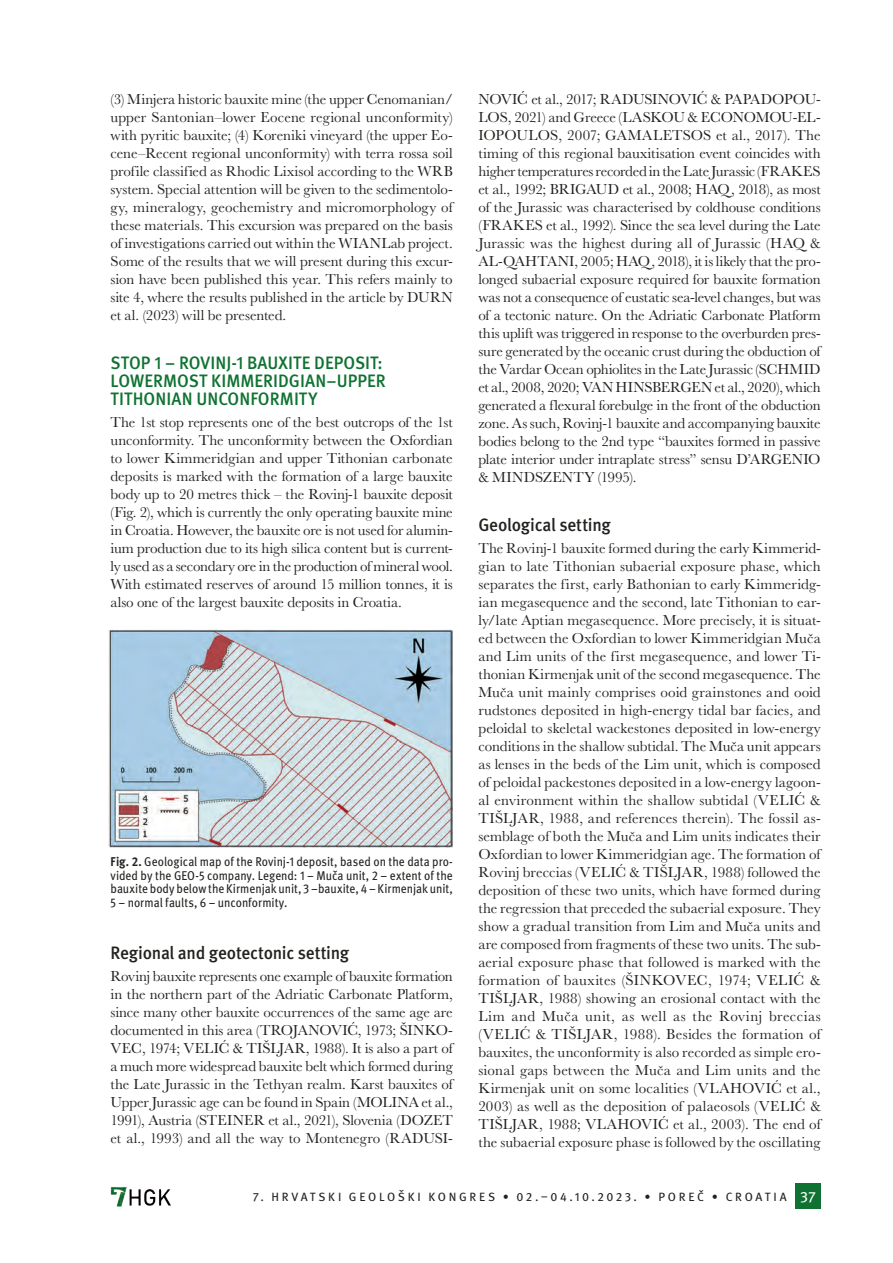
<style>
.page{position:relative;width:893px;height:1263px;background:#fff}
.page>*{position:absolute;margin:0;border:0;box-sizing:border-box;transform-origin:0 0}
.t1{font:500 18px/18px "Meta Pro";color:#0f7232;scale:.95 1}
.t2{font:500 18px "Meta Pro";letter-spacing:-.015em;color:#20231e;scale:.95 1}
.t3{font:15px/18px "Baskerville MT Pro";letter-spacing:-.005em;color:#20231e;text-align:justify}
.t4{font:12.75px/13.5px "Meta Pro";color:#20231e;text-align:justify;scale:.9 1}
.t5{font:12px "Meta Pro";letter-spacing:.225em;color:#20231e}
.s1{font-weight:700}
.s2{font-size:15px;color:#fff}
</style>
<div class="page">
<div style="left:795px;top:1184px;width:26px;height:25px;background:#0f7232"></div>
<img style="left:111px;top:1187px;width:59px;height:20px">
<img style="left:109px;top:629px;width:344px;height:218px">
<p class="t3" style="left:111px;top:90px;width:344px">(3) Minjera historic bauxite mine (the upper Cenomanian/ upper Santonian–lower Eocene regional unconformity) with pyritic bauxite; (4) Koreniki vineyard (the upper Eo&shy;cene–Recent regional unconformity) with terra rossa soil profile classified as Rhodic Lixisol according to the WRB system. Special attention will be given to the sedimentolo&shy;gy, mineralogy, geochemistry and micromorphology of these materials. This excursion was prepared on the basis of investigations carried out within the WIANLab project.<br>Some of the results that we will present during this excur&shy;sion have been published this year. This refers mainly to site 4, where the results published in the article by DURN et al. (2023) will be presented.</p>
<p class="t1" style="left:111px;top:354px;width:291px">STOP 1 – ROVINJ-1 BAUXITE DEPOSIT:<br>LOWERMOST KIMMERIDGIAN–UPPER<br>TITHONIAN UNCONFORMITY</p>
<p class="t3" style="left:111px;top:413px;width:344px">The 1st stop represents one of the best outcrops of the 1st unconformity. The unconformity between the Oxfordian to lower Kimmeridgian and upper Tithonian carbonate deposits is marked with the formation of a large bauxite body up to 20 metres thick – the Rovinj-1 bauxite deposit (Fig. 2), which is currently the only operating bauxite mine in Croatia. However, the bauxite ore is not used for alumin&shy;ium production due to its high silica content but is current&shy;ly used as a secondary ore in the production of mineral wool.<br>With estimated reserves of around 15 million tonnes, it is also one of the largest bauxite deposits in Croatia.</p>
<p class="t4" style="left:111px;top:855px;width:382px"><span class="s1">Fig. 2.</span> Geological map of the Rovinj-1 deposit, based on the data pro&shy;vided by the GEO-5 company. Legend: 1 – Muča unit, 2 – extent of the bauxite body below the Kirmenjak unit, 3 –bauxite, 4 – Kirmenjak unit, 5 – normal faults, 6 – unconformity.</p>
<p class="t2" style="left:111px;top:941px;width:253px">Regional and geotectonic setting</p>
<p class="t3" style="left:111px;top:967px;width:344px">Rovinj bauxite represents one example of bauxite formation in the northern part of the Adriatic Carbonate Platform, since many other bauxite occurrences of the same age are documented in this area (TROJANOVIĆ, 1973; ŠINKO-VEC, 1974; VELIĆ &amp; TIŠLJAR, 1988). It is also a part of a much more widespread bauxite belt which formed during the Late Jurassic in the Tethyan realm. Karst bauxites of Upper Jurassic age can be found in Spain (MOLINA et al., 1991), Austria (STEINER et al., 2021), Slovenia (DOZET et al., 1993) and all the way to Montenegro (RADUSI-</p>
<p class="t3" style="left:478px;top:90px;width:344px">NOVIĆ et al., 2017; RADUSINOVIĆ &amp; PAPADOPOU-LOS, 2021) and Greece (LASKOU &amp; ECONOMOU-EL-IOPOULOS, 2007; GAMALETSOS et al., 2017). The timing of this regional bauxitisation event coincides with higher temperatures recorded in the Late Jurassic (FRAKES et al., 1992; BRIGAUD et al., 2008; HAQ, 2018), as most of the Jurassic was characterised by coldhouse conditions (FRAKES et al., 1992). Since the sea level during the Late Jurassic was the highest during all of Jurassic (HAQ &amp; AL-QAHTANI, 2005; HAQ, 2018), it is likely that the pro&shy;longed subaerial exposure required for bauxite formation was not a consequence of eustatic sea-level changes, but was of a tectonic nature. On the Adriatic Carbonate Platform this uplift was triggered in response to the overburden pres&shy;sure generated by the oceanic crust during the obduction of the Vardar Ocean ophiolites in the Late Jurassic (SCHMID et al., 2008, 2020; VAN HINSBERGEN et al., 2020), which generated a flexural forebulge in the front of the obduction zone. As such, Rovinj-1 bauxite and accompanying bauxite bodies belong to the 2nd type “bauxites formed in passive plate interior under intraplate stress” sensu D’ARGENIO &amp; MINDSZENTY (1995).</p>
<p class="t2" style="left:478px;top:513px;width:141px">Geological setting</p>
<p class="t3" style="left:478px;top:539px;width:344px">The Rovinj-1 bauxite formed during the early Kimmerid&shy;gian to late Tithonian subaerial exposure phase, which separates the first, early Bathonian to early Kimmeridg&shy;ian megasequence and the second, late Tithonian to ear&shy;ly/late Aptian megasequence. More precisely, it is situat&shy;ed between the Oxfordian to lower Kimmeridgian Muča and Lim units of the first megasequence, and lower Ti&shy;thonian Kirmenjak unit of the second megasequence. The Muča unit mainly comprises ooid grainstones and ooid rudstones deposited in high-energy tidal bar facies, and peloidal to skeletal wackestones deposited in low-energy conditions in the shallow subtidal. The Muča unit appears as lenses in the beds of the Lim unit, which is composed of peloidal packestones deposited in a low-energy lagoon&shy;al environment within the shallow subtidal (VELIĆ &amp; TIŠLJAR, 1988, and references therein). The fossil as&shy;semblage of both the Muča and Lim units indicates their Oxfordian to lower Kimmeridgian age. The formation of Rovinj breccias (VELIĆ &amp; TIŠLJAR, 1988) followed the deposition of these two units, which have formed during the regression that preceded the subaerial exposure. They show a gradual transition from Lim and Muča units and are composed from fragments of these two units. The sub&shy;aerial exposure phase that followed is marked with the formation of bauxites (ŠINKOVEC, 1974; VELIĆ &amp; TIŠLJAR, 1988) showing an erosional contact with the Lim and Muča unit, as well as the Rovinj breccias (VELIĆ &amp; TIŠLJAR, 1988). Besides the formation of bauxites, the unconformity is also recorded as simple ero&shy;sional gaps between the Muča and Lim units and the Kirmenjak unit on some localities (VLAHOVIĆ et al., 2003) as well as the deposition of palaeosols (VELIĆ &amp; TIŠLJAR, 1988; VLAHOVIĆ et al., 2003). The end of the subaerial exposure phase is followed by the oscillating</p>
<p class="t5" style="left:253px;top:1189px;width:564px">7. HRVATSKI GEOLOŠKI KONGRES • 02.–04.10.2023. • POREČ • CROATIA <span class="s2">37</span></p>
</div>
